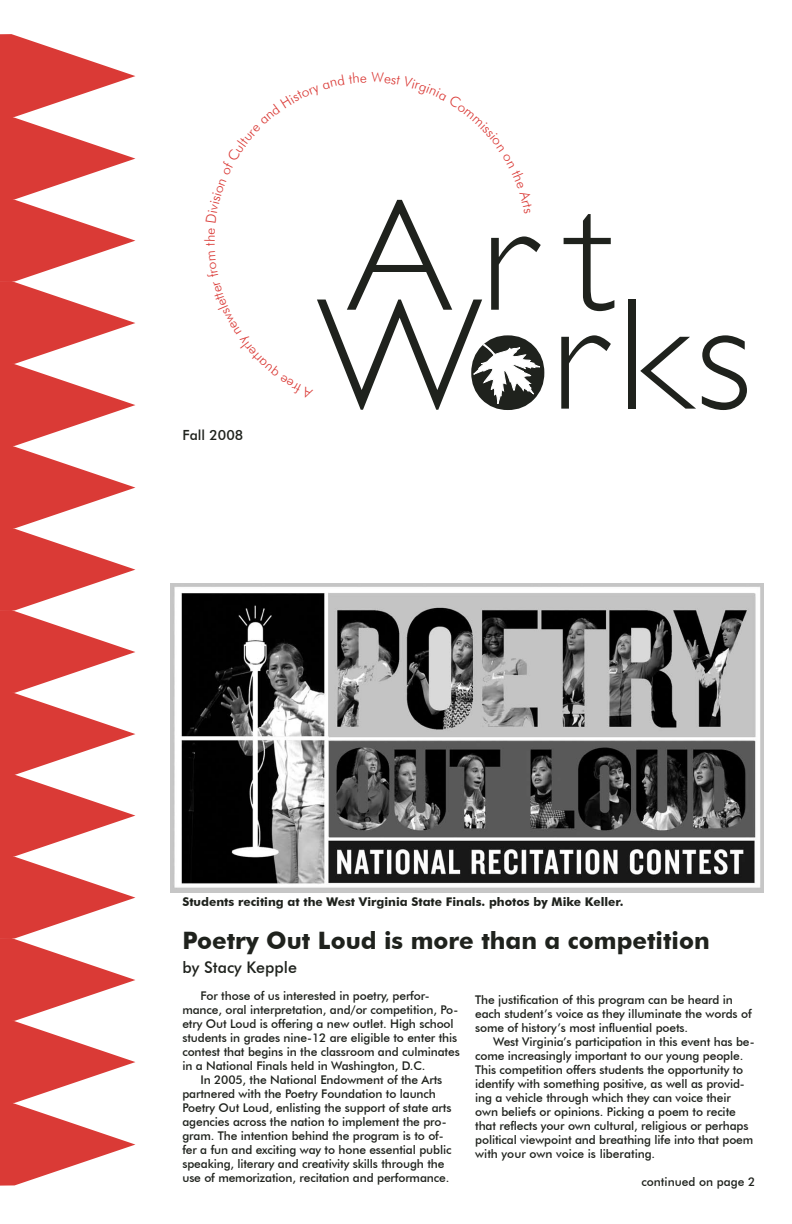
<style>
.page{position:relative;width:792px;height:1224px;background:#fff}
.page>*{position:absolute;margin:0;border:0;box-sizing:border-box;transform-origin:0 0}
.t1{font:700 24px "Futura BT";color:#1f221d}
.t2{font:500 16px "Futura BT";color:#1f221d}
.t3{font:500 14px "Futura BT";color:#1f221d}
.t4{font:500 12px/14px "Futura BT";letter-spacing:-.01em;color:#1f221d}
.t5{font:700 12px "Futura BT";color:#1f221d}
</style>
<div class="page">
<svg style="left:564px;top:214px;width:50px;height:97px"></svg>
<svg style="left:561px;top:335px;width:50px;height:74px"></svg>
<svg style="left:640px;top:337px;width:56px;height:72px"></svg>
<div style="left:628px;top:300px;width:7px;height:109px;background:#1f221d"></div>
<svg style="left:702px;top:335px;width:45px;height:75px"></svg>
<svg style="left:0;top:34px;width:135px;height:1152px"></svg>
<img style="left:170px;top:583px;width:594px;height:310px">
<svg style="left:317px;top:199px;width:227px;height:211px"></svg>
<p class="t3" style="left:182px;top:427px;width:62px">Fall 2008</p>
<p class="t5" style="left:182px;top:895px;width:443px">Students reciting at the West Virginia State Finals. photos by Mike Keller.</p>
<h1 class="t1" style="left:182px;top:926px;width:529px">Poetry Out Loud is more than a competition</h1>
<h2 class="t2" style="left:182px;top:958px;width:116px">by Stacy Kepple</h2>
<p class="t4" style="left:182px;top:989px;width:279px;text-indent:18px">For those of us interested in poetry, perfor&shy;mance, oral interpretation, and/or competition, Po&shy;etry Out Loud is offering a new outlet. High school students in grades nine-12 are eligible to enter this contest that begins in the classroom and culminates in a National Finals held in Washington, D.C.</p>
<p class="t4" style="left:182px;top:1073px;width:271px;text-indent:18px">In 2005, the National Endowment of the Arts partnered with the Poetry Foundation to launch Poetry Out Loud, enlisting the support of state arts agencies across the nation to implement the pro&shy;gram. The intention behind the program is to of&shy;fer a fun and exciting way to hone essential public speaking, literary and creativity skills through the use of memorization, recitation and performance.</p>
<p class="t4" style="left:475px;top:993px;width:278px">The justification of this program can be heard in each student’s voice as they illuminate the words of some of history’s most influential poets.</p>
<p class="t4" style="left:475px;top:1035px;width:281px;text-indent:18px">West Virginia’s participation in this event has be&shy;come increasingly important to our young people.<br>This competition offers students the opportunity to identify with something positive, as well as provid&shy;ing a vehicle through which they can voice their own beliefs or opinions. Picking a poem to recite that reflects your own cultural, religious or perhaps political viewpoint and breathing life into that poem with your own voice is liberating.</p>
<p class="t4" style="left:641px;top:1175px;width:115px">continued on page 2</p>
</div>
